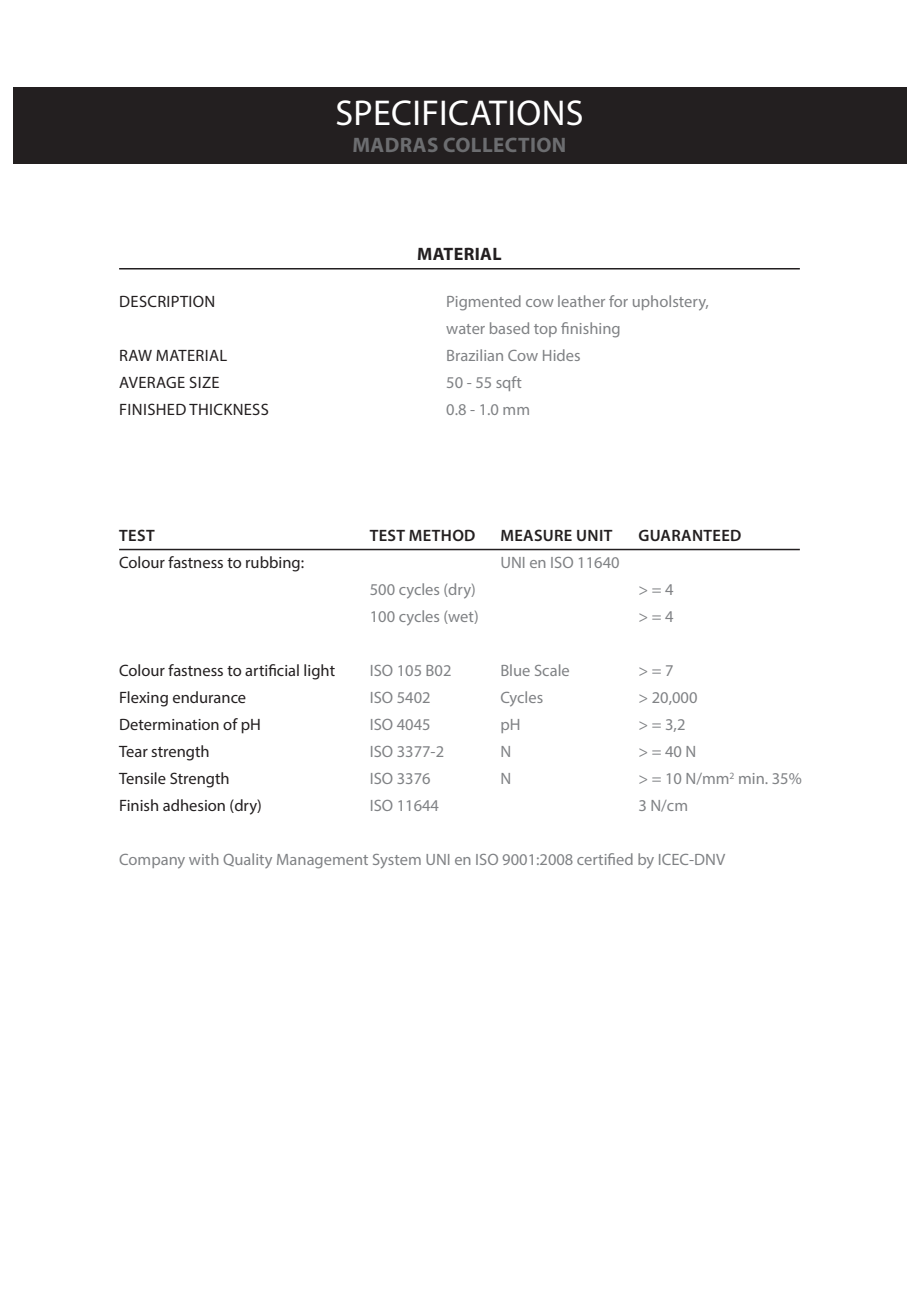
<style>
.page{position:relative;width:919px;height:1289px;background:#fff}
.page>*{position:absolute;margin:0;border:0;box-sizing:border-box;transform-origin:0 0}
.t1{font:36px "Myriad Pro";letter-spacing:.01em;color:#fff}
.t2{font:700 21px "Myriad Pro";letter-spacing:.02em;color:#6c6d70}
.t3{font:700 18px "Myriad Pro";letter-spacing:.02em;color:#231f20}
.t4{font:16.5px/27px "Myriad Pro";color:#808285}
.t5{font:16.5px "Myriad Pro";color:#231f20}
.t6{font:16.5px "Myriad Pro";letter-spacing:.02em;color:#231f20}
.t7{font:600 16.5px "Myriad Pro";letter-spacing:.02em;color:#231f20}
</style>
<div class="page">
<div style="left:13px;top:87px;width:893px;height:77px;background:#231f20"></div>
<hr style="left:119px;top:268px;width:680px;height:1px;background:#231f20">
<hr style="left:119px;top:549px;width:680px;height:1px;background:#231f20">
<h1 class="t1" style="left:335px;top:91px;width:249px">SPECIFICATIONS</h1>
<p class="t2" style="left:352px;top:131px;width:215px">MADRAS COLLECTION</p>
<p class="t3" style="left:417px;top:242px;width:86px">MATERIAL</p>
<p class="t6" style="left:119px;top:292px;width:98px">DESCRIPTION</p>
<p class="t4" style="left:446px;top:288px;width:264px">Pigmented cow leather for upholstery, water based top finishing</p>
<p class="t6" style="left:119px;top:346px;width:109px">RAW MATERIAL</p>
<p class="t4" style="left:446px;top:342px;width:136px">Brazilian Cow Hides</p>
<p class="t6" style="left:119px;top:373px;width:102px">AVERAGE SIZE</p>
<p class="t4" style="left:446px;top:369px;width:77px">50 - 55 sqft</p>
<p class="t6" style="left:119px;top:400px;width:151px">FINISHED THICKNESS</p>
<p class="t4" style="left:446px;top:396px;width:85px">0.8 - 1.0 mm</p>
<p class="t7" style="left:119px;top:525px;width:37px">TEST</p>
<p class="t7" style="left:370px;top:525px;width:107px">TEST METHOD</p>
<p class="t7" style="left:500px;top:525px;width:113px">MEASURE UNIT</p>
<p class="t7" style="left:638px;top:525px;width:104px">GUARANTEED</p>
<p class="t5" style="left:119px;top:552px;width:186px">Colour fastness to rubbing:</p>
<p class="t4" style="left:500px;top:549px;width:121px">UNI en ISO 11640</p>
<p class="t4" style="left:370px;top:576px;width:108px">500 cycles (dry)</p>
<p class="t4" style="left:638px;top:576px;width:37px">&gt; = 4</p>
<p class="t4" style="left:370px;top:603px;width:110px">100 cycles (wet)</p>
<p class="t4" style="left:638px;top:603px;width:37px">&gt; = 4</p>
<p class="t5" style="left:119px;top:660px;width:217px">Colour fastness to artificial light</p>
<p class="t4" style="left:370px;top:657px;width:83px">ISO 105 B02</p>
<p class="t4" style="left:500px;top:657px;width:71px">Blue Scale</p>
<p class="t4" style="left:638px;top:657px;width:37px">&gt; = 7</p>
<p class="t5" style="left:119px;top:687px;width:129px">Flexing endurance</p>
<p class="t4" style="left:370px;top:684px;width:62px">ISO 5402</p>
<p class="t4" style="left:500px;top:684px;width:44px">Cycles</p>
<p class="t4" style="left:638px;top:684px;width:61px">&gt; 20,000</p>
<p class="t5" style="left:119px;top:714px;width:143px">Determination of pH</p>
<p class="t4" style="left:370px;top:711px;width:62px">ISO 4045</p>
<p class="t4" style="left:500px;top:711px;width:22px">pH</p>
<p class="t4" style="left:638px;top:711px;width:49px">&gt; = 3,2</p>
<p class="t5" style="left:119px;top:741px;width:92px">Tear strength</p>
<p class="t4" style="left:370px;top:738px;width:76px">ISO 3377-2</p>
<p class="t4" style="left:500px;top:738px;width:12px">N</p>
<p class="t4" style="left:638px;top:738px;width:59px">&gt; = 40 N</p>
<p class="t5" style="left:119px;top:768px;width:112px">Tensile Strength</p>
<p class="t4" style="left:370px;top:765px;width:62px">ISO 3376</p>
<p class="t4" style="left:500px;top:765px;width:12px">N</p>
<p class="t4" style="left:638px;top:765px;width:165px">&gt; = 10 N/mm<sup>2</sup> min. 35%</p>
<p class="t5" style="left:119px;top:795px;width:144px">Finish adhesion (dry)</p>
<p class="t4" style="left:370px;top:792px;width:71px">ISO 11644</p>
<p class="t4" style="left:638px;top:792px;width:51px">3 N/cm</p>
<p class="t4" style="left:119px;top:846px;width:607px">Company with Quality Management System UNI en ISO 9001:2008 certified by ICEC-DNV</p>
</div>
